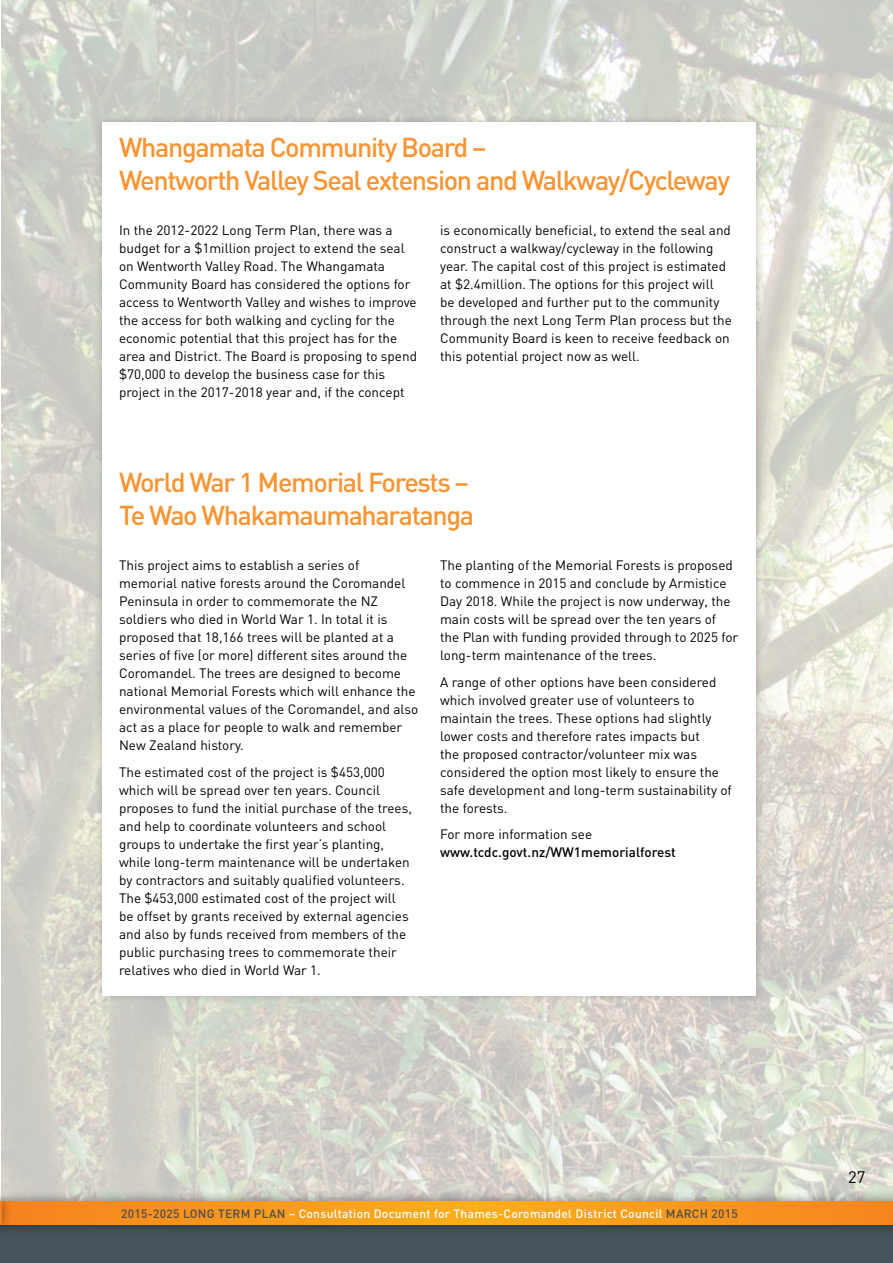
<style>
.page{position:relative;width:893px;height:1263px;background:#fff}
.page>*{position:absolute;margin:0;border:0;box-sizing:border-box;transform-origin:0 0}
.t1{font:500 27px/32.4px "DIN";letter-spacing:-.05em;color:#f79433}
.t2{font:16.5px "DIN";color:#000}
.t3{font:13.5px/18px "DIN";color:#000}
.t4{font:500 13.5px "DIN";color:#000}
.t5{font:500 12px "DIN";letter-spacing:.025em;color:#fff}
.s1{color:#4d4d4f}
</style>
<div class="page">
<img style="left:1px;top:0;width:892px;height:1190px">
<div style="left:95px;top:114px;width:669px;height:889px;background:#000;opacity:.2"></div>
<div style="left:103px;top:122px;width:653px;height:873px;background:#fff"></div>
<div style="left:0;top:1222px;width:893px;height:41px;background:#48535b"></div>
<div style="left:0;top:1190px;width:893px;height:46px;background:#000;opacity:.5"></div>
<svg style="left:13px;top:1201px;width:880px;height:24px;background:#f8991c"></svg>
<div style="left:0;top:1190px;width:13px;height:46px;background:#000;opacity:.5"></div>
<svg style="left:0;top:1201px;width:1px;height:24px"></svg>
<h1 class="t1" style="left:119px;top:130px;width:613px">Whangamata Community Board –<br>Wentworth Valley Seal extension and Walkway/Cycleway</h1>
<p class="t3" style="left:119px;top:221px;width:299px">In the 2012-2022 Long Term Plan, there was a budget for a $1million project to extend the seal on Wentworth Valley Road. The Whangamata Community Board has considered the options for access to Wentworth Valley and wishes to improve the access for both walking and cycling for the economic potential that this project has for the area and District. The Board is proposing to spend $70,000 to develop the business case for this project in the 2017-2018 year and, if the concept</p>
<p class="t3" style="left:440px;top:221px;width:293px">is economically beneficial, to extend the seal and construct a walkway/cycleway in the following year. The capital cost of this project is estimated at $2.4million. The options for this project will<br>be developed and further put to the community through the next Long Term Plan process but the Community Board is keen to receive feedback on this potential project now as well.</p>
<h1 class="t1" style="left:119px;top:465px;width:357px">World War 1 Memorial Forests –<br>Te Wao Whakamaumaharatanga</h1>
<p class="t3" style="left:119px;top:556px;width:301px">This project aims to establish a series of memorial native forests around the Coromandel Peninsula in order to commemorate the NZ soldiers who died in World War 1. In total it is proposed that 18,166 trees will be planted at a series of five (or more) different sites around the Coromandel. The trees are designed to become national Memorial Forests which will enhance the environmental values of the Coromandel, and also act as a place for people to walk and remember New Zealand history.</p>
<p class="t3" style="left:119px;top:762px;width:294px">The estimated cost of the project is $453,000 which will be spread over ten years. Council proposes to fund the initial purchase of the trees, and help to coordinate volunteers and school groups to undertake the first year’s planting, while long-term maintenance will be undertaken by contractors and suitably qualified volunteers.<br>The $453,000 estimated cost of the project will be offset by grants received by external agencies and also by funds received from members of the public purchasing trees to commemorate their relatives who died in World War 1.</p>
<p class="t3" style="left:440px;top:556px;width:300px">The planting of the Memorial Forests is proposed to commence in 2015 and conclude by Armistice Day 2018. While the project is now underway, the main costs will be spread over the ten years of the Plan with funding provided through to 2025 for long-term maintenance of the trees.</p>
<p class="t3" style="left:440px;top:672px;width:293px">A range of other options have been considered which involved greater use of volunteers to maintain the trees. These options had slightly lower costs and therefore rates impacts but<br>the proposed contractor/volunteer mix was considered the option most likely to ensure the safe development and long-term sustainability of the forests.</p>
<p class="t3" style="left:440px;top:825px;width:154px">For more information see</p>
<p class="t4" style="left:440px;top:843px;width:237px">www.tcdc.govt.nz/WW1memorialforest</p>
<p class="t5" style="left:121px;top:1205px;width:618px"><span class="s1">2015-2025 LONG TERM PLAN</span> – Consultation Document for Thames-Coromandel District Council <span class="s1">MARCH 2015</span></p>
<p class="t2" style="left:848px;top:1166px;width:19px">27</p>
</div>
